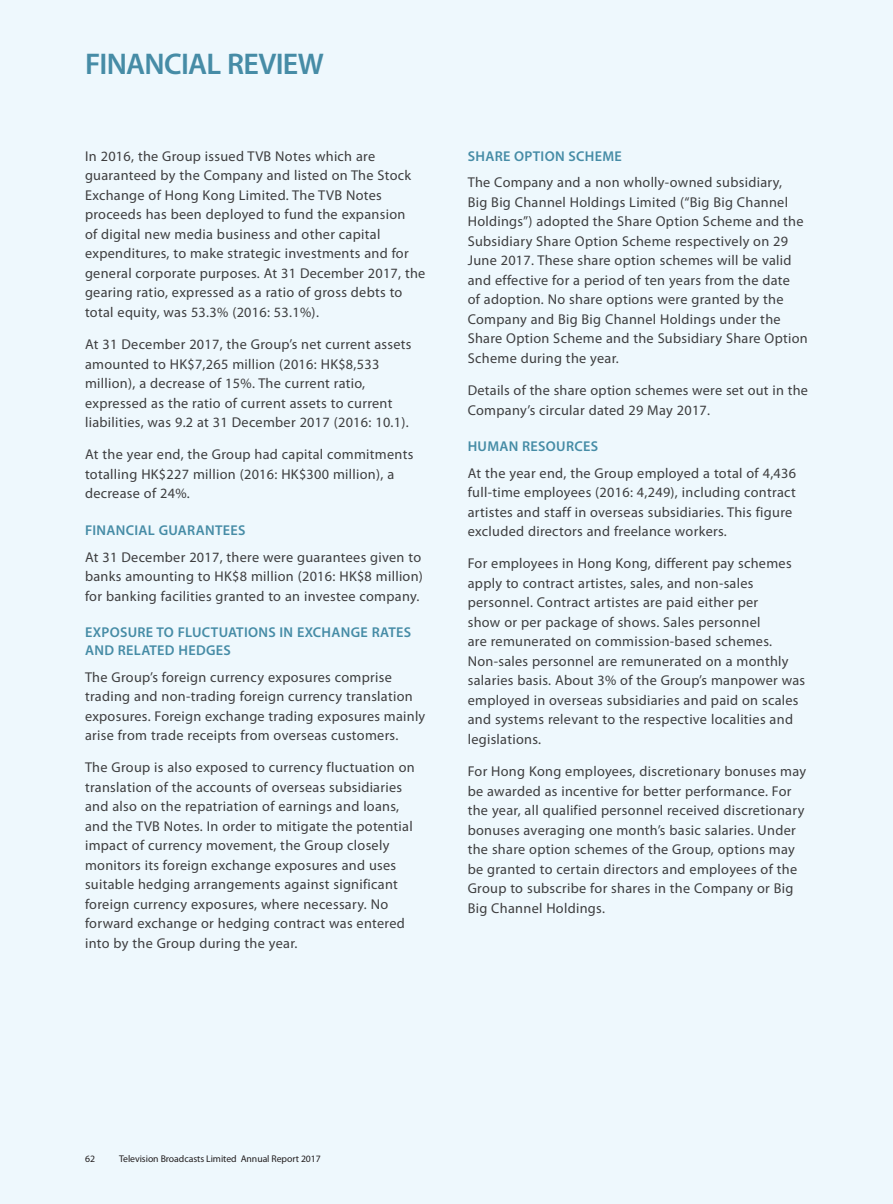
<style>
.page{position:relative;width:893px;height:1204px;background:#fff}
.page>*{position:absolute;margin:0;border:0;box-sizing:border-box;transform-origin:0 0}
.t1{font:600 30px "Myriad Pro";letter-spacing:-.025em;color:#468ca6}
.t2{font:14.25px/19.5px "Myriad Pro";letter-spacing:.02em;color:#3e3e3f}
.t3{font:600 14.25px "Myriad Pro";letter-spacing:.02em;color:#468ca6}
.t4{font:9.75px "Myriad Pro";letter-spacing:-.005em;color:#231f20}
</style>
<div class="page">
<div style="left:0;top:0;width:893px;height:1203px;background:#eef8fd"></div>
<h1 class="t1" style="left:85px;top:44px;width:240px">FINANCIAL REVIEW</h1>
<p class="t2" style="left:85px;top:146px;width:342px">In 2016, the Group issued TVB Notes which are guaranteed by the Company and listed on The Stock Exchange of Hong Kong Limited. The TVB Notes proceeds has been deployed to fund the expansion<br>of digital new media business and other capital expenditures, to make strategic investments and for general corporate purposes. At 31 December 2017, the gearing ratio, expressed as a ratio of gross debts to total equity, was 53.3% (2016: 53.1%).</p>
<p class="t2" style="left:85px;top:334px;width:328px">At 31 December 2017, the Group’s net current assets amounted to HK$7,265 million (2016: HK$8,533 million), a decrease of 15%. The current ratio, expressed as the ratio of current assets to current liabilities, was 9.2 at 31 December 2017 (2016: 10.1).</p>
<p class="t2" style="left:85px;top:444px;width:330px">At the year end, the Group had capital commitments totalling HK$227 million (2016: HK$300 million), a decrease of 24%.</p>
<p class="t3" style="left:85px;top:521px;width:9px">FINANCIAL</p>
<p class="t3" style="left:159px;top:521px;width:47px">GUARANT</p>
<p class="t3" style="left:223px;top:521px;width:23px">EES</p>
<p class="t2" style="left:85px;top:546px;width:339px">At 31 December 2017, there were guarantees given to banks amounting to HK$8 million (2016: HK$8 million) for banking facilities granted to an investee company.</p>
<p class="t3" style="left:85px;top:623px;width:239px">EXPOSURE TO FLUCTUATIONS IN EXCHANG</p>
<p class="t3" style="left:361px;top:623px;width:51px">E RATES</p>
<p class="t3" style="left:85px;top:641px;width:11px">AND</p>
<p class="t3" style="left:118px;top:641px;width:113px">RELATED HEDGES</p>
<p class="t2" style="left:85px;top:666px;width:342px">The Group’s foreign currency exposures comprise trading and non-trading foreign currency translation exposures. Foreign exchange trading exposures mainly arise from trade receipts from overseas customers.</p>
<p class="t2" style="left:85px;top:757px;width:331px">The Group is also exposed to currency fluctuation on translation of the accounts of overseas subsidiaries and also on the repatriation of earnings and loans, and the TVB Notes. In order to mitigate the potential impact of currency movement, the Group closely monitors its foreign exchange exposures and uses suitable hedging arrangements against significant foreign currency exposures, where necessary. No forward exchange or hedging contract was entered into by the Group during the year.</p>
<p class="t3" style="left:468px;top:147px;width:10px">SHA</p>
<p class="t3" style="left:495px;top:147px;width:83px">RE OPTION SCH</p>
<p class="t3" style="left:595px;top:147px;width:29px">EME</p>
<p class="t2" style="left:468px;top:172px;width:341px">The Company and a non wholly-owned subsidiary,<br>Big Big Channel Holdings Limited (“Big Big Channel Holdings”) adopted the Share Option Scheme and the Subsidiary Share Option Scheme respectively on 29<br>June 2017. These share option schemes will be valid and effective for a period of ten years from the date<br>of adoption. No share options were granted by the Company and Big Big Channel Holdings under the Share Option Scheme and the Subsidiary Share Option Scheme during the year.</p>
<p class="t2" style="left:468px;top:380px;width:342px">Details of the share option schemes were set out in the<br>Company’s circular dated 29 May 2017.</p>
<p class="t3" style="left:468px;top:437px;width:131px">HUMAN RESOURCES</p>
<p class="t2" style="left:468px;top:463px;width:330px">At the year end, the Group employed a total of 4,436 full-time employees (2016: 4,249), including contract artistes and staff in overseas subsidiaries. This figure excluded directors and freelance workers.</p>
<p class="t2" style="left:468px;top:553px;width:339px">For employees in Hong Kong, different pay schemes apply to contract artistes, sales, and non-sales personnel. Contract artistes are paid either per<br>show or per package of shows. Sales personnel<br>are remunerated on commission-based schemes.<br>Non-sales personnel are remunerated on a monthly salaries basis. About 3% of the Group’s manpower was employed in overseas subsidiaries and paid on scales and systems relevant to the respective localities and legislations.</p>
<p class="t2" style="left:468px;top:761px;width:340px">For Hong Kong employees, discretionary bonuses may be awarded as incentive for better performance. For the year, all qualified personnel received discretionary bonuses averaging one month’s basic salaries. Under the share option schemes of the Group, options may be granted to certain directors and employees of the Group to subscribe for shares in the Company or Big Big Channel Holdings.</p>
<p class="t4" style="left:85px;top:1152px;width:11px">62</p>
<p class="t4" style="left:119px;top:1152px;width:203px">Television Broadcasts Limited Annual Report 2017</p>
</div>
